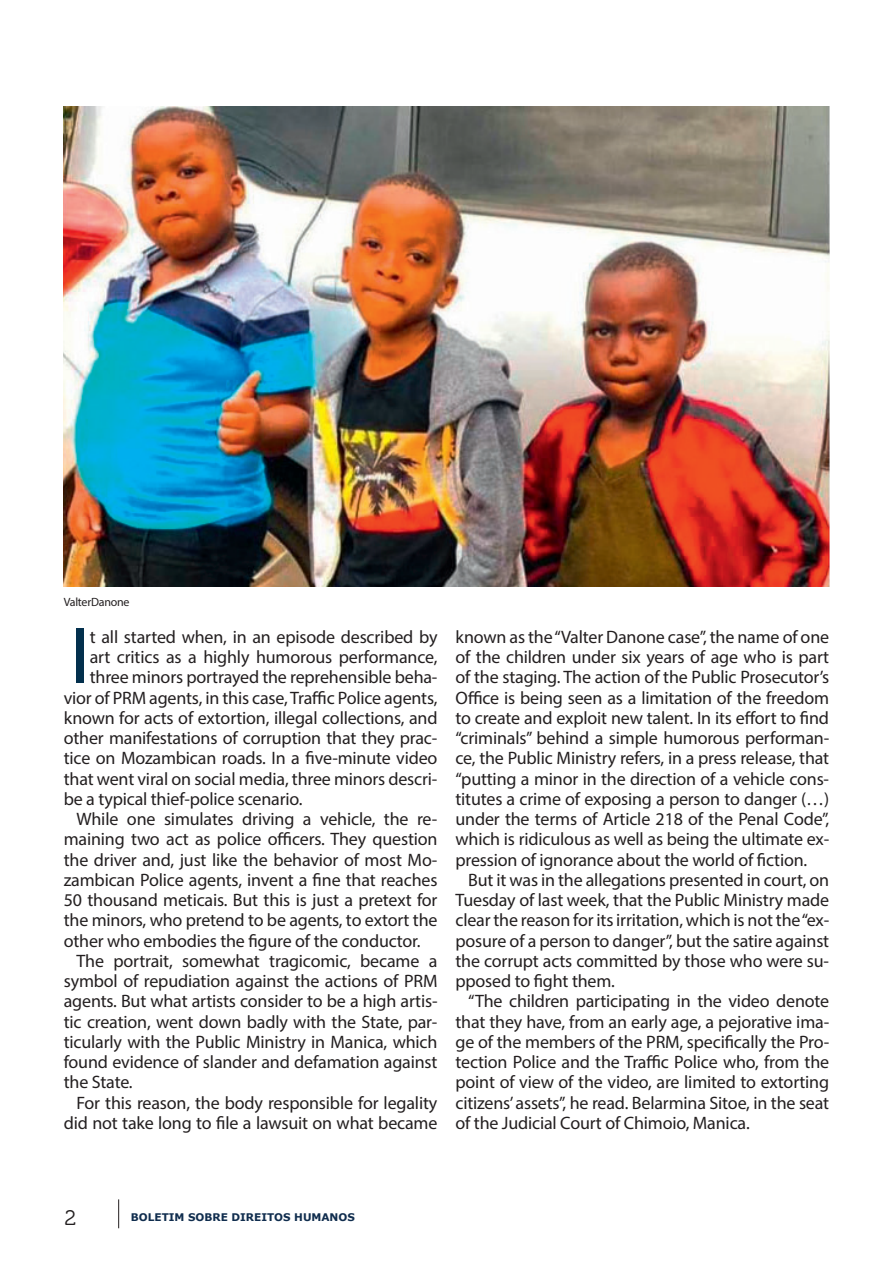
<style>
.page{position:relative;width:893px;height:1263px;background:#fff}
.page>*{position:absolute;margin:0;border:0;box-sizing:border-box;transform-origin:0 0}
.t1{font:81.3px "Myriad Pro";color:#03304d}
.t2{font:21px "Museo 300";color:#231f20}
.t3{font:18px/20.2px "Myriad Pro";letter-spacing:-.01em;color:#231f20;text-align:justify}
.t4{font:12px "Myriad Pro";letter-spacing:-.02em;color:#231f20}
.t5{font:700 10.5px "Verdana";color:#102d4e}
</style>
<div class="page">
<svg style="left:118px;top:1199px;width:1px;height:29px"></svg>
<img style="left:63px;top:106px;width:767px;height:481px">
<p class="t4" style="left:64px;top:595px;width:67px">ValterDanone</p>
<h1 class="t1" style="left:70px;top:606px;width:21px">I</h1>
<p class="t3" style="left:90px;top:626px;width:349px">t all started when, in an episode described by</p>
<p class="t3" style="left:90px;top:647px;width:349px">art critics as a highly humorous performance,</p>
<p class="t3" style="left:90px;top:667px;width:349px">three minors portrayed the reprehensible beha-</p>
<p class="t3" style="left:64px;top:687px;width:375px">vior of PRM agents, in this case, Traffic Police agents,</p>
<p class="t3" style="left:64px;top:707px;width:375px">known for acts of extortion, illegal collections, and</p>
<p class="t3" style="left:64px;top:728px;width:375px">other manifestations of corruption that they prac-</p>
<p class="t3" style="left:64px;top:748px;width:375px">tice on Mozambican roads. In a five-minute video</p>
<p class="t3" style="left:64px;top:768px;width:375px">that went viral on social media, three minors descri-</p>
<p class="t3" style="left:64px;top:788px;width:240px">be a typical thief-police scenario.</p>
<p class="t3" style="left:77px;top:809px;width:362px">While one simulates driving a vehicle, the re-</p>
<p class="t3" style="left:64px;top:829px;width:375px">maining two act as police officers. They question</p>
<p class="t3" style="left:64px;top:849px;width:375px">the driver and, just like the behavior of most Mo-</p>
<p class="t3" style="left:64px;top:869px;width:375px">zambican Police agents, invent a fine that reaches</p>
<p class="t3" style="left:64px;top:890px;width:375px">50 thousand meticais. But this is just a pretext for</p>
<p class="t3" style="left:64px;top:910px;width:375px">the minors, who pretend to be agents, to extort the</p>
<p class="t3" style="left:64px;top:930px;width:358px">other who embodies the figure of the conductor.</p>
<p class="t3" style="left:77px;top:950px;width:362px">The portrait, somewhat tragicomic, became a</p>
<p class="t3" style="left:64px;top:971px;width:375px">symbol of repudiation against the actions of PRM</p>
<p class="t3" style="left:64px;top:991px;width:375px">agents. But what artists consider to be a high artis-</p>
<p class="t3" style="left:64px;top:1011px;width:375px">tic creation, went down badly with the State, par-</p>
<p class="t3" style="left:64px;top:1031px;width:375px">ticularly with the Public Ministry in Manica, which</p>
<p class="t3" style="left:64px;top:1052px;width:375px">found evidence of slander and defamation against</p>
<p class="t3" style="left:64px;top:1072px;width:70px">the State.</p>
<p class="t3" style="left:77px;top:1092px;width:362px">For this reason, the body responsible for legality</p>
<p class="t3" style="left:64px;top:1112px;width:375px">did not take long to file a lawsuit on what became</p>
<p class="t3" style="left:455px;top:626px;width:375px">known as the “Valter Danone case”, the name of one of the children under six years of age who is part of the staging. The action of the Public Prosecutor’s Office is being seen as a limitation of the freedom to create and exploit new talent. In its effort to find “criminals” behind a simple humorous performan&shy;ce, the Public Ministry refers, in a press release, that “putting a minor in the direction of a vehicle cons&shy;titutes a crime of exposing a person to danger (…) under the terms of Article 218 of the Penal Code”, which is ridiculous as well as being the ultimate ex&shy;pression of ignorance about the world of fiction.</p>
<p class="t3" style="left:455px;top:869px;width:375px;text-indent:13px">But it was in the allegations presented in court, on Tuesday of last week, that the Public Ministry made clear the reason for its irritation, which is not the “ex&shy;posure of a person to danger”, but the satire against the corrupt acts committed by those who were su&shy;pposed to fight them.</p>
<p class="t3" style="left:455px;top:991px;width:375px;text-indent:13px">“The children participating in the video denote that they have, from an early age, a pejorative ima&shy;ge of the members of the PRM, specifically the Pro&shy;tection Police and the Traffic Police who, from the point of view of the video, are limited to extorting citizens’ assets”, he read. Belarmina Sitoe, in the seat of the Judicial Court of Chimoio, Manica.</p>
<p class="t2" style="left:64px;top:1206px;width:13px">2</p>
<p class="t5" style="left:131px;top:1211px;width:225px">BOLETIM SOBRE DIREITOS HUMANOS</p>
</div>
